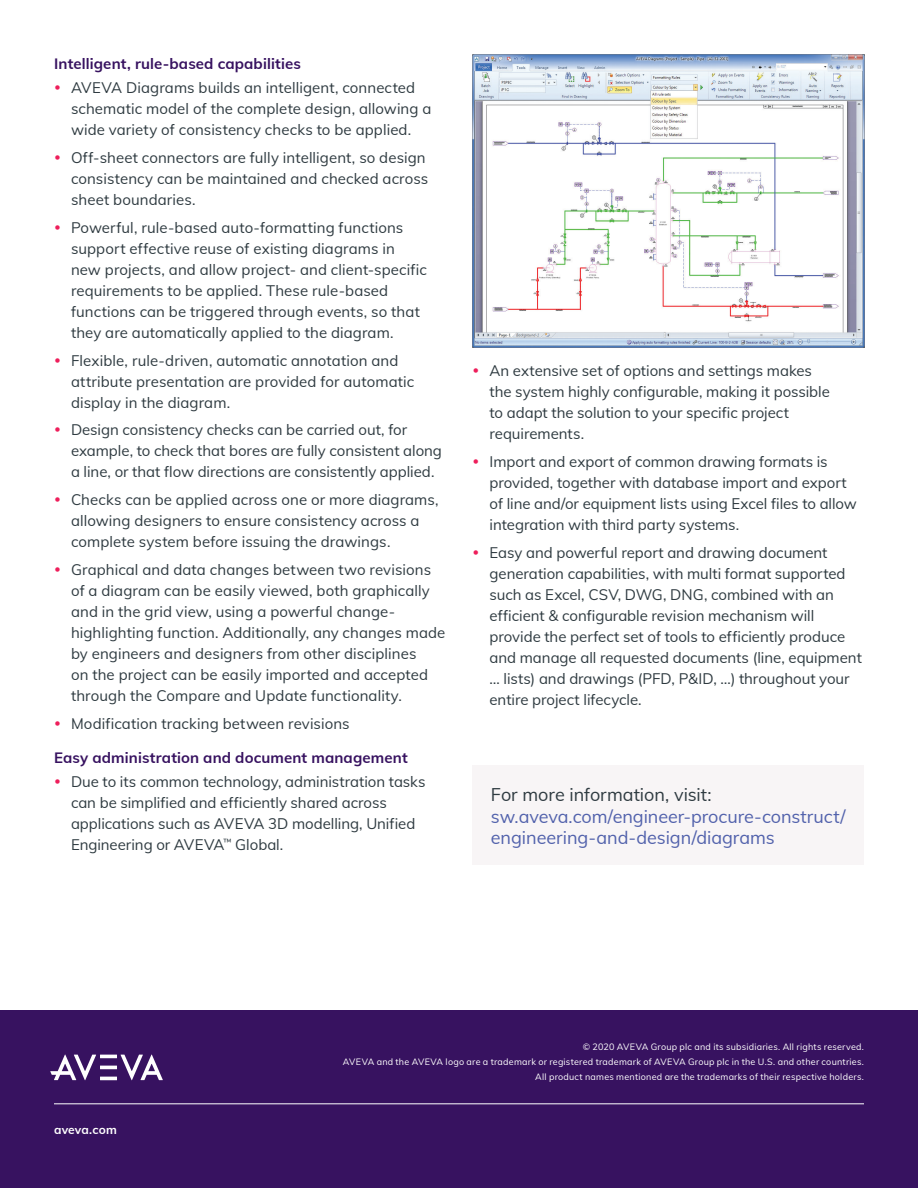
<style>
.page{position:relative;width:918px;height:1188px;background:#fff}
.page>*{position:absolute;margin:0;border:0;box-sizing:border-box;transform-origin:0 0}
.Body_Copy{font:18px/21.6px "Muli";letter-spacing:-.005em;color:#5262ac}
.t1{font:15px/21px "Muli";letter-spacing:.005em;color:#2f3b41}
.S2_Subheadlines_2{font:700 15px "Muli";letter-spacing:.01em;color:#371260}
.t2{font:700 12px "Muli";letter-spacing:.015em;color:#fff}
.t3{font:9px/15px "Muli";letter-spacing:.025em;color:#fff;text-align:right}
.s1{color:#2f3b41}
</style>
<div class="page">
<div style="left:0;top:1010px;width:918px;height:178px;background:#371260"></div>
<hr style="left:100px;top:1077px;width:17px;height:3px;background:#fff">
<hr style="left:100px;top:1066px;width:17px;height:3px;background:#fff">
<hr style="left:100px;top:1055px;width:17px;height:3px;background:#fff">
<svg style="left:50px;top:1055px;width:46px;height:25px"></svg>
<svg style="left:121px;top:1055px;width:42px;height:25px"></svg>
<hr style="left:54px;top:1104px;width:810px;height:1px;background:#fff">
<div style="left:472px;top:765px;width:392px;height:100px;background:#f8f5f6"></div>
<img style="left:473px;top:54px;width:391px;height:294px">
<p class="S2_Subheadlines_2" style="left:54px;top:53px;width:248px">Intelligent, rule-based capabilities</p>
<p class="t1" style="left:71px;top:77px;width:362px">AVEVA Diagrams builds an intelligent, connected schematic model of the complete design, allowing a wide variety of consistency checks to be applied.</p>
<p class="t1" style="left:71px;top:146px;width:359px">Off-sheet connectors are fully intelligent, so design consistency can be maintained and checked across sheet boundaries.</p>
<p class="t1" style="left:71px;top:216px;width:357px">Powerful, rule-based auto-formatting functions support effective reuse of existing diagrams in new projects, and allow project- and client-specific requirements to be applied. These rule-based functions can be triggered through events, so that they are automatically applied to the diagram.</p>
<p class="t1" style="left:71px;top:349px;width:345px">Flexible, rule-driven, automatic annotation and attribute presentation are provided for automatic display in the diagram.</p>
<p class="t1" style="left:71px;top:419px;width:373px">Design consistency checks can be carried out, for example, to check that bores are fully consistent along a line, or that flow directions are consistently applied.</p>
<p class="t1" style="left:71px;top:488px;width:369px">Checks can be applied across one or more diagrams, allowing designers to ensure consistency across a complete system before issuing the drawings.</p>
<p class="t1" style="left:71px;top:558px;width:376px">Graphical and data changes between two revisions of a diagram can be easily viewed, both graphically and in the grid view, using a powerful change&shy;highlighting function. Additionally, any changes made by engineers and designers from other disciplines<br>on the project can be easily imported and accepted through the Compare and Update functionality.</p>
<p class="t1" style="left:71px;top:712px;width:280px">Modification tracking between revisions</p>
<p class="S2_Subheadlines_2" style="left:54px;top:747px;width:355px">Easy administration and document management</p>
<p class="t1" style="left:71px;top:771px;width:356px">Due to its common technology, administration tasks can be simplified and efficiently shared across applications such as AVEVA 3D modelling, Unified Engineering or AVEVA<sup>™</sup> Global.</p>
<p class="t1" style="left:490px;top:360px;width:342px">An extensive set of options and settings makes the system highly configurable, making it possible to adapt the solution to your specific project requirements.</p>
<p class="t1" style="left:490px;top:450px;width:369px">Import and export of common drawing formats is provided, together with database import and export of line and/or equipment lists using Excel files to allow integration with third party systems.</p>
<p class="t1" style="left:490px;top:541px;width:374px">Easy and powerful report and drawing document generation capabilities, with multi format supported such as Excel, CSV, DWG, DNG, combined with an efficient &amp; configurable revision mechanism will provide the perfect set of tools to efficiently produce and manage all requested documents (line, equipment … lists) and drawings (PFD, P&amp;ID, …) throughout your entire project lifecycle.</p>
<p class="Body_Copy" style="left:491px;top:783px;width:356px"><span class="s1">For more information, visit: </span>sw.aveva.com/engineer-procure-construct/ engineering-and-design/diagrams</p>
<p class="t2" style="left:54px;top:1121px;width:64px">aveva.com</p>
<p class="t3" style="left:343px;top:1039px;width:523px">© 2020 AVEVA Group plc and its subsidiaries. All rights reserved.<br>AVEVA and the AVEVA logo are a trademark or registered trademark of AVEVA Group plc in the U.S. and other countries.<br>All product names mentioned are the trademarks of their respective holders.</p>
</div>
